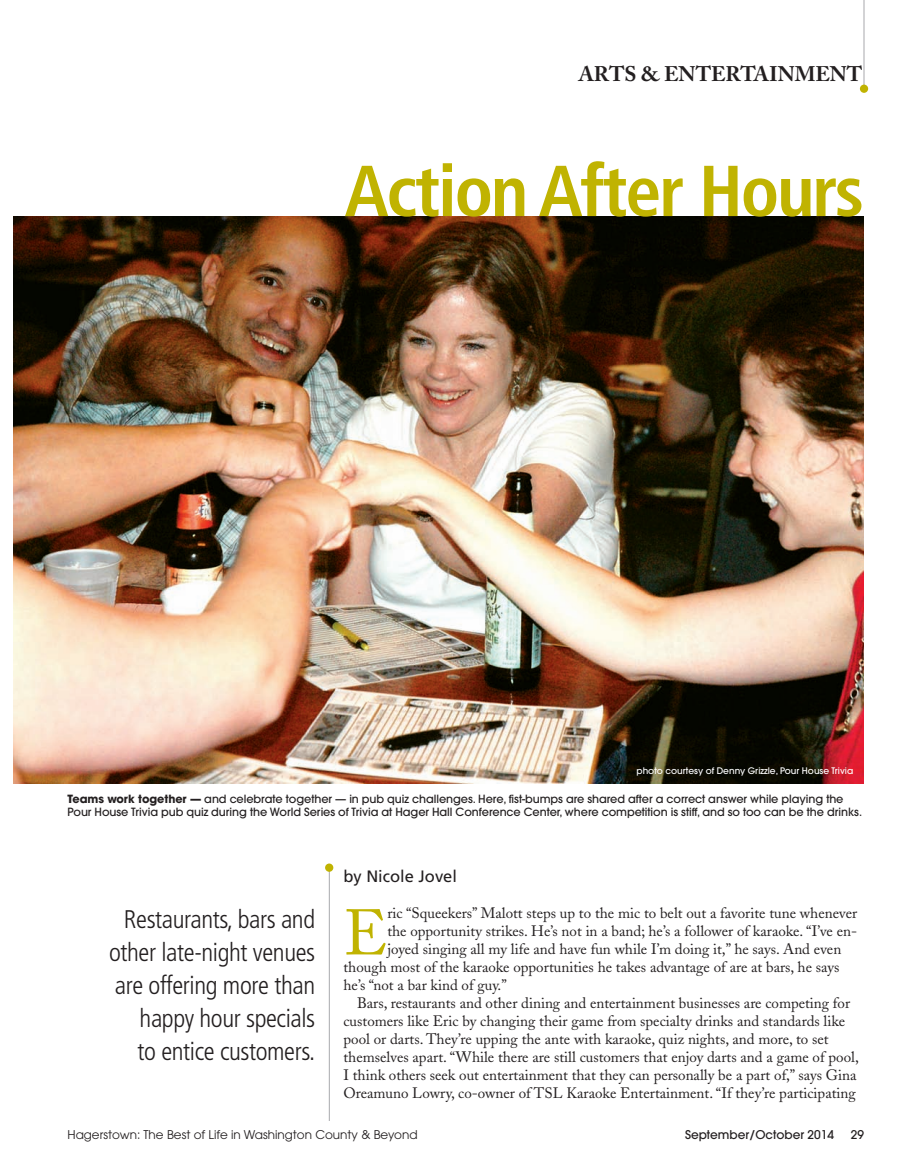
<style>
.page{position:relative;width:918px;height:1175px;background:#fff}
.page>*{position:absolute;margin:0;border:0;box-sizing:border-box;transform-origin:0 0}
.t1{font:700 condensed 72px "Frutiger";letter-spacing:-.03em;color:#c0b301}
.t2{font:63.75px "Adobe Caslon";color:#c0b301}
.t3{font:300 condensed 25.5px/33px "Frutiger";letter-spacing:-.015em;color:#231f20;text-align:right}
.t4{font:700 21px "Adobe Caslon";color:#231f20}
.t5{font:16.5px "Frutiger";color:#231f20}
.t6{font:15px "Adobe Caslon";color:#231f20}
.t7{font:12px "Avant Garde";color:#231f20}
.t8{font:500 12px "Avant Garde";color:#231f20}
.t9{font:500 11.25px/12.8px "Avant Garde";letter-spacing:-.005em;color:#231f20}
.t10{font:500 9px "Avant Garde";color:#fff}
.s1{font-weight:700}
</style>
<div class="page">
<img style="left:14px;top:216px;width:850px;height:567px">
<hr style="left:864px;top:0;width:1px;height:86px;background:#a8a9ad">
<hr style="left:329px;top:870px;width:1px;height:251px;background:#a8a9ad">
<div style="left:860px;top:85px;width:8px;height:8px;background:#c0b301;border-radius:50%"></div>
<div style="left:325px;top:863px;width:8px;height:8px;background:#c0b301;border-radius:50%"></div>
<p class="t4" style="left:579px;top:65px;width:285px">ARTS &amp; ENTERTAINMENT</p>
<p class="t1" style="left:345px;top:162px;width:521px">Action After Hours</p>
<p class="t10" style="left:637px;top:767px;width:218px">photo courtesy of Denny Grizzle, Pour House Trivia</p>
<p class="t9" style="left:68px;top:793px;width:796px"><span class="s1">Teams work together —</span> and celebrate together — in pub quiz challenges. Here, fist-bumps are shared after a correct answer while playing the<br>Pour House Trivia pub quiz during the World Series of Trivia at Hager Hall Conference Center, where competition is stiff, and so too can be the drinks.</p>
<p class="t3" style="left:109px;top:904px;width:208px">Restaurants, bars and other late-night venues are offering more than happy hour specials<br>to entice customers.</p>
<p class="t5" style="left:344px;top:870px;width:115px">by Nicole Jovel</p>
<p class="t2" style="left:344px;top:909px;width:46px">E</p>
<p class="t6" style="left:387px;top:907px;width:471px">ric “Squeekers” Malott steps up to the mic to belt out a favorite tune whenever</p>
<p class="t6" style="left:387px;top:925px;width:471px">the opportunity strikes. He’s not in a band; he’s a follower of karaoke. “I’ve en-</p>
<p class="t6" style="left:387px;top:943px;width:455px">joyed singing all my life and have fun while I’m doing it,” he says. And even</p>
<p class="t6" style="left:344px;top:961px;width:498px">though most of the karaoke opportunities he takes advantage of are at bars, he says</p>
<p class="t6" style="left:344px;top:979px;width:165px">he’s “not a bar kind of guy.”</p>
<p class="t6" style="left:357px;top:997px;width:495px">Bars, restaurants and other dining and entertainment businesses are competing for</p>
<p class="t6" style="left:344px;top:1015px;width:503px">customers like Eric by changing their game from specialty drinks and standards like</p>
<p class="t6" style="left:344px;top:1033px;width:487px">pool or darts. They’re upping the ante with karaoke, quiz nights, and more, to set</p>
<p class="t6" style="left:344px;top:1051px;width:517px">themselves apart. “While there are still customers that enjoy darts and a game of pool,</p>
<p class="t6" style="left:344px;top:1069px;width:515px">I think others seek out entertainment that they can personally be a part of,” says Gina</p>
<p class="t6" style="left:344px;top:1087px;width:514px">Oreamuno Lowry, co-owner of TSL Karaoke Entertainment. “If they’re participating</p>
<p class="t7" style="left:68px;top:1129px;width:352px">Hagerstown: The Best of Life in Washington County &amp; Beyond</p>
<p class="t8" style="left:685px;top:1129px;width:151px">September/October 2014</p>
<p class="t8" style="left:851px;top:1129px;width:15px">29</p>
</div>
